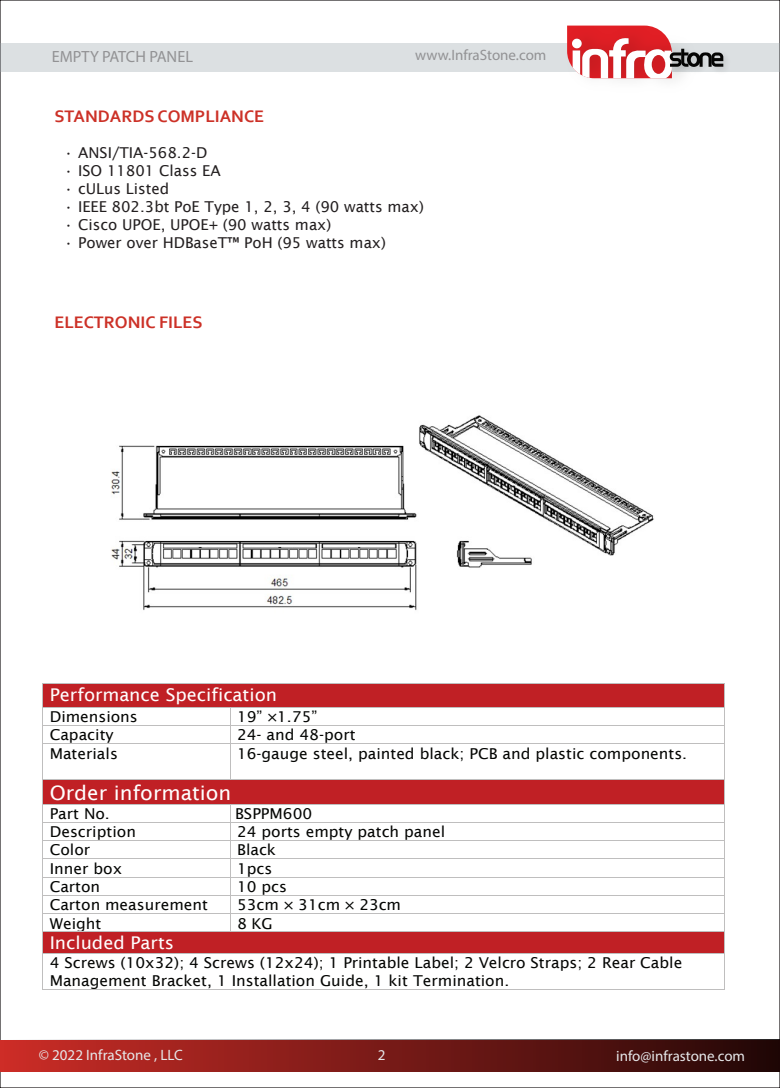
<style>
.page{position:relative;width:780px;height:1088px;background:#fff}
.page>*{position:absolute;margin:0;border:0;box-sizing:border-box;transform-origin:0 0}
.t1{font:20px "Lucida Sans";color:#fff}
.t2{font:17.5px "Lucida Sans";color:#fff}
.t3{font:700 17.5px "Corbel";color:#cc3127}
.t4{font:16.25px "Myriad Pro";color:#929294}
.t5{font:15px/18.2px "Lucida Sans";color:#040503}
.t6{font:15px "Lucida Sans";color:#231f20}
.t7{font:15px "Myriad Pro";color:#e6e7e9}
.t8{font:15px "Myriad Pro";color:#929294}
</style>
<div class="page">
<div style="left:1px;top:1040px;width:779px;height:31px;background:linear-gradient(to right,#cb2c27,#240707)"></div>
<div style="left:43px;top:684px;width:681px;height:23px;background:#c02025"></div>
<hr style="left:43px;top:683px;width:681px;height:1px;background:#bfbebe">
<hr style="left:43px;top:707px;width:187px;height:1px;background:#bfbebe">
<hr style="left:230px;top:707px;width:494px;height:1px;background:#bfbebe">
<hr style="left:43px;top:725px;width:187px;height:1px;background:#bfbebe">
<hr style="left:230px;top:725px;width:494px;height:1px;background:#bfbebe">
<svg style="left:42px;top:683px;width:1px;height:61px"></svg>
<hr style="left:43px;top:743px;width:187px;height:1px;background:#bfbebe">
<svg style="left:230px;top:708px;width:1px;height:35px"></svg>
<hr style="left:230px;top:743px;width:494px;height:1px;background:#bfbebe">
<svg style="left:724px;top:683px;width:1px;height:61px"></svg>
<hr style="left:42px;top:744px;width:1px;height:35px;background:#bfbebe">
<hr style="left:230px;top:744px;width:1px;height:35px;background:#bfbebe">
<hr style="left:724px;top:744px;width:1px;height:35px;background:#bfbebe">
<div style="left:43px;top:780px;width:681px;height:24px;background:#c02025"></div>
<hr style="left:43px;top:779px;width:187px;height:1px;background:#bfbebe">
<hr style="left:230px;top:779px;width:494px;height:1px;background:#bfbebe">
<hr style="left:43px;top:804px;width:187px;height:1px;background:#bfbebe">
<hr style="left:230px;top:804px;width:494px;height:1px;background:#bfbebe">
<hr style="left:43px;top:822px;width:187px;height:1px;background:#bfbebe">
<hr style="left:230px;top:822px;width:494px;height:1px;background:#bfbebe">
<hr style="left:43px;top:840px;width:187px;height:1px;background:#bfbebe">
<hr style="left:230px;top:840px;width:494px;height:1px;background:#bfbebe">
<hr style="left:43px;top:858px;width:187px;height:1px;background:#bfbebe">
<hr style="left:230px;top:858px;width:494px;height:1px;background:#bfbebe">
<hr style="left:43px;top:877px;width:187px;height:1px;background:#bfbebe">
<hr style="left:230px;top:877px;width:494px;height:1px;background:#bfbebe">
<hr style="left:43px;top:895px;width:187px;height:1px;background:#bfbebe">
<hr style="left:230px;top:895px;width:494px;height:1px;background:#bfbebe">
<hr style="left:43px;top:913px;width:187px;height:1px;background:#bfbebe">
<hr style="left:230px;top:913px;width:494px;height:1px;background:#bfbebe">
<div style="left:50px;top:932px;width:667px;height:21px;background:#c02025"></div>
<hr style="left:43px;top:932px;width:187px;height:1px;background:#bfbebe">
<svg style="left:230px;top:805px;width:1px;height:127px"></svg>
<hr style="left:230px;top:932px;width:494px;height:1px;background:#bfbebe">
<svg style="left:42px;top:779px;width:1px;height:174px"></svg>
<hr style="left:43px;top:953px;width:681px;height:1px;background:#bfbebe">
<svg style="left:724px;top:779px;width:1px;height:174px"></svg>
<hr style="left:42px;top:953px;width:1px;height:36px;background:#bfbebe">
<hr style="left:43px;top:989px;width:681px;height:1px;background:#bfbebe">
<hr style="left:724px;top:953px;width:1px;height:36px;background:#bfbebe">
<div style="left:0;top:44px;width:780px;height:28px;background:#dce0e2"></div>
<img style="left:562px;top:25px;width:115px;height:55px">
<img style="left:723px;top:55px;width:3px;height:14px">
<svg style="left:567px;top:26px;width:156px;height:52px"></svg>
<img style="left:110px;top:415px;width:544px;height:196px">
<p class="t4" style="left:52px;top:46px;width:143px">EMPTY PATCH PANEL</p>
<p class="t3" style="left:54px;top:106px;width:211px">STANDARDS COMPLIANCE</p>
<p class="t8" style="left:415px;top:46px;width:133px">www.InfraStone.com</p>
<p class="t6" style="left:64px;top:144px;width:145px">• ANSI/TIA-568.2-D</p>
<p class="t6" style="left:64px;top:162px;width:158px">• ISO 11801 Class EA</p>
<p class="t6" style="left:64px;top:180px;width:107px">• cULus Listed</p>
<p class="t6" style="left:64px;top:198px;width:361px">• IEEE 802.3bt PoE Type 1, 2, 3, 4 (90 watts max)</p>
<p class="t6" style="left:64px;top:216px;width:269px">• Cisco UPOE, UPOE+ (90 watts max)</p>
<p class="t6" style="left:64px;top:234px;width:323px">• Power over HDBaseT™ PoH (95 watts max)</p>
<p class="t3" style="left:54px;top:311px;width:150px">ELECTRONIC FILES</p>
<p class="t2" style="left:50px;top:685px;width:229px">Performance Specification</p>
<p class="t5" style="left:50px;top:707px;width:90px">Dimensions</p>
<p class="t5" style="left:237px;top:707px;width:82px">19” ×1.75”</p>
<p class="t5" style="left:50px;top:726px;width:65px">Capacity</p>
<p class="t5" style="left:237px;top:726px;width:120px">24- and 48-port</p>
<p class="t5" style="left:50px;top:744px;width:70px">Materials</p>
<p class="t5" style="left:237px;top:744px;width:451px">16-gauge steel, painted black; PCB and plastic components.</p>
<h1 class="t1" style="left:50px;top:781px;width:183px">Order information</h1>
<p class="t5" style="left:50px;top:804px;width:88px">Part No.<br>Description</p>
<p class="t5" style="left:235px;top:805px;width:79px">BSPPM600</p>
<p class="t5" style="left:237px;top:823px;width:210px">24 ports empty patch panel</p>
<p class="t5" style="left:50px;top:841px;width:42px">Color</p>
<p class="t5" style="left:237px;top:841px;width:40px">Black</p>
<p class="t5" style="left:50px;top:859px;width:74px">Inner box</p>
<p class="t5" style="left:237px;top:859px;width:37px">1pcs</p>
<p class="t5" style="left:50px;top:877px;width:52px">Carton</p>
<p class="t5" style="left:237px;top:877px;width:52px">10 pcs</p>
<p class="t5" style="left:50px;top:896px;width:160px">Carton measurement</p>
<p class="t5" style="left:237px;top:896px;width:165px">53cm × 31cm × 23cm</p>
<p class="t5" style="left:50px;top:914px;width:53px">Weight</p>
<p class="t5" style="left:237px;top:914px;width:37px">8 KG</p>
<p class="t2" style="left:50px;top:933px;width:126px">Included Parts</p>
<p class="t5" style="left:50px;top:954px;width:634px;line-height:17.8px">4 Screws (10x32); 4 Screws (12x24); 1 Printable Label; 2 Velcro Straps; 2 Rear Cable<br>Management Bracket, 1 Installation Guide, 1 kit Termination.</p>
<p class="t7" style="left:39px;top:1045px;width:145px">© 2022 InfraStone , LLC</p>
<p class="t7" style="left:378px;top:1045px;width:9px">2</p>
<p class="t7" style="left:616px;top:1047px;width:130px">info@infrastone.com</p>
</div>
